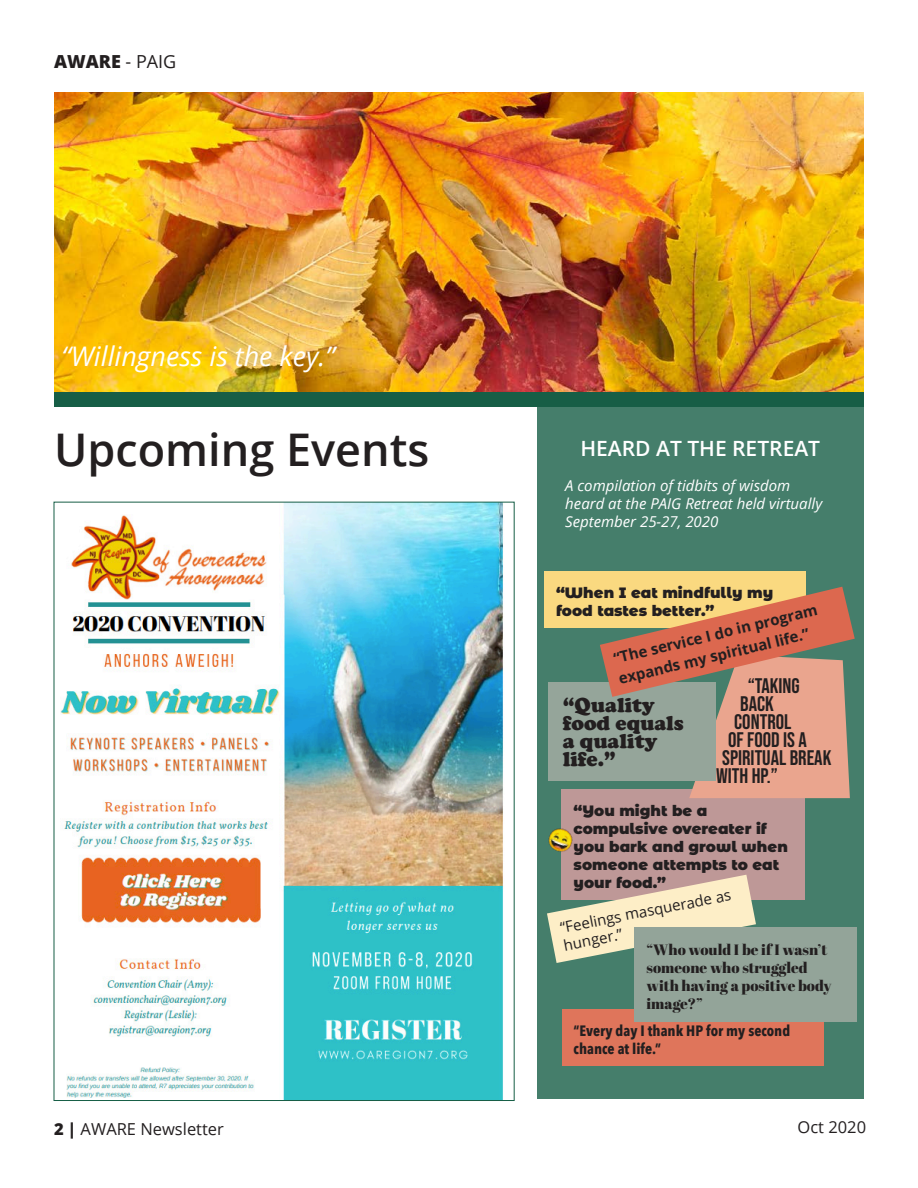
<style>
.page{position:relative;width:918px;height:1188px;background:#fff}
.page>*{position:absolute;margin:0;border:0;box-sizing:border-box;transform-origin:0 0}
.Title_2{font:600 45px "Open Sans";color:#231f20}
.t1{font:italic 27px "Open Sans";color:#fff}
.Body{font:21px "Bebas Neue";color:#231f20}
.Body-2{font:900 21px/18px "Cooper";color:#231f20}
.Title_3_white{font:600 21px "Open Sans";color:#fff}
.t2{font:800 18px "Open Sans";color:#231f20}
.t3{font:16.5px "Open Sans";color:#231f20}
.Body-3{font:900 15px/18px "Montserrat Alternates";color:#231f20}
.Body-4{font:italic 15px/18px "Open Sans";color:#fff}
.Body-5{font:15px/18px "Abril Fatface";color:#231f20}
.Body_bold{font:700 15px/21.1px "Open Sans";color:#231f20}
.Body-6{font:700 15px/18px "Avenir Next Condensed";color:#231f20}
.Body-7{font:15px/18px "Open Sans";color:#231f20}
.s1{font-weight:400}
.s2{font-weight:800}
</style>
<div class="page">
<div style="left:537px;top:392px;width:327px;height:707px;background:#457e6b"></div>
<div style="left:54px;top:392px;width:810px;height:15px;background:#175e46"></div>
<div style="left:562px;top:789px;width:243px;height:111px;background:#be9897"></div>
<img style="left:548px;top:819px;width:25px;height:45px">
<img style="left:54px;top:92px;width:810px;height:300px">
<img style="left:60px;top:504px;width:443px;height:595px">
<div style="left:562px;top:1009px;width:262px;height:57px;background:#df755b"></div>
<div style="left:544px;top:572px;width:262px;height:56px;background:#fad980"></div>
<div style="left:548px;top:682px;width:168px;height:99px;background:#95a59a"></div>
<svg style="left:600px;top:587px;width:255px;height:211px"></svg>
<svg style="left:547px;top:875px;width:209px;height:88px"></svg>
<div style="left:634px;top:927px;width:223px;height:95px;background:#93a499"></div>
<p class="t2" style="left:54px;top:48px;width:124px">AWARE <span class="s1">- PAIG</span></p>
<p class="t1" style="left:62px;top:338px;width:275px">“Willingness is the key.”</p>
<p class="Title_2" style="left:54px;top:419px;width:377px">Upcoming Events</p>
<p class="Title_3_white" style="left:580px;top:434px;width:241px">HEARD AT THE RETREAT</p>
<p class="Body-4" style="left:565px;top:476px;width:259px">A compilation of tidbits of wisdom heard at the PAIG Retreat held virtually<br>September 25-27, 2020</p>
<p class="Body-3" style="left:556px;top:583px;width:219px">“When I eat mindfully my food tastes better.”</p>
<p class="Body_bold" style="left:611px;top:649px;width:211px;rotate:-14deg">“The service I do in program expands my spiritual life.”</p>
<p class="Body" style="left:748px;top:674px;width:54px">“TAKING</p>
<p class="Body" style="left:740px;top:692px;width:35px">BACK</p>
<p class="Body" style="left:734px;top:710px;width:59px">CONTROL</p>
<p class="Body" style="left:728px;top:728px;width:80px">OF FOOD IS A</p>
<p class="Body" style="left:722px;top:746px;width:111px">SPIRITUAL BREAK</p>
<p class="Body" style="left:716px;top:764px;width:63px">WITH HP.”</p>
<p class="Body-2" style="left:563px;top:696px;width:123px">“Quality food equals a quality life.”</p>
<p class="Body-3" style="left:574px;top:801px;width:216px">“You might be a compulsive overeater if you bark and growl when someone attempts to eat your food.”</p>
<p class="Body-7" style="left:559px;top:918px;width:175px;rotate:-11deg">“Feelings masquerade as hunger.”</p>
<p class="Body-5" style="left:646px;top:940px;width:187px">“Who would I be if I wasn’t someone who struggled with having a positive body image?”</p>
<p class="Body-6" style="left:574px;top:1022px;width:218px">“Every day I thank HP for my second chance at life.”</p>
<p class="t3" style="left:54px;top:1118px;width:171px"><span class="s2">2 |</span> AWARE Newsletter</p>
<p class="t3" style="left:798px;top:1116px;width:70px">Oct 2020</p>
</div>
